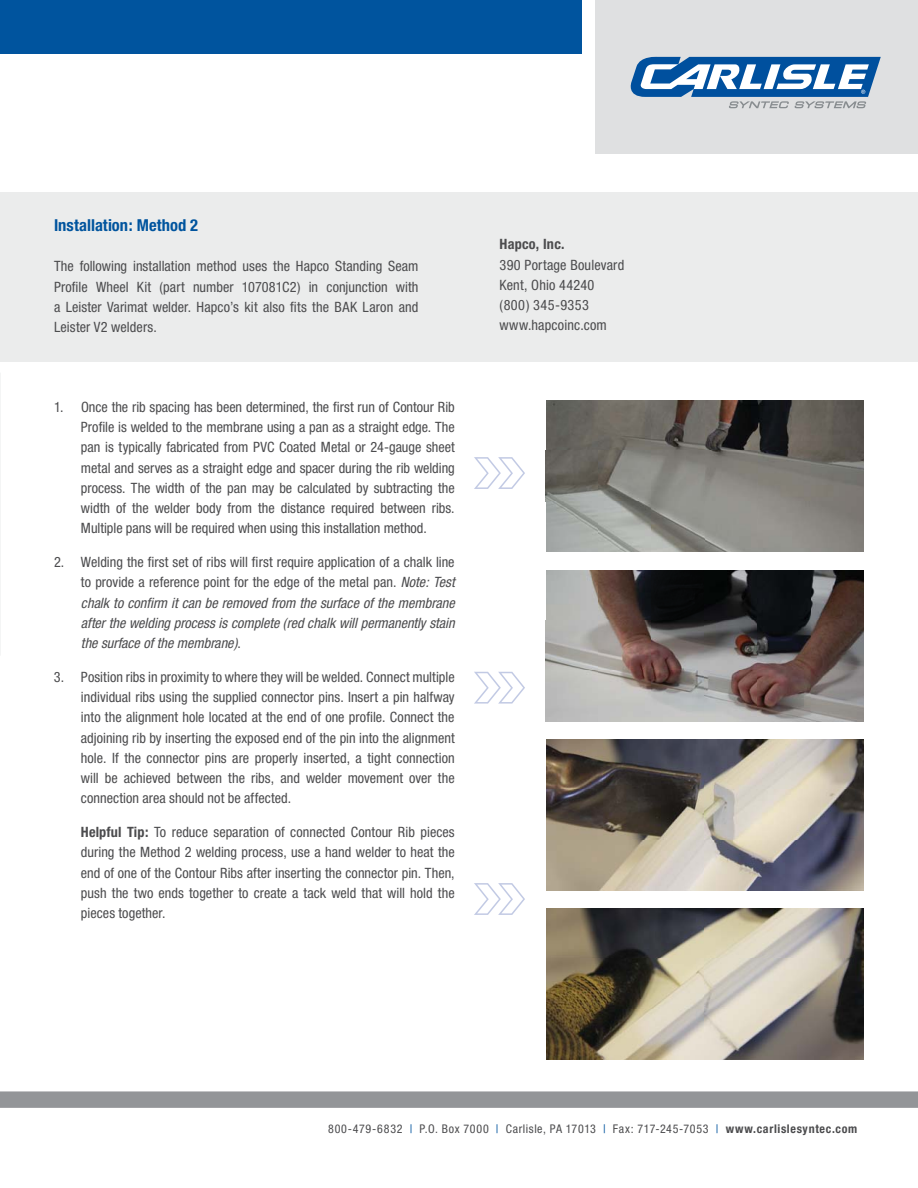
<style>
.page{position:relative;width:918px;height:1188px;background:#fff}
.page>*{position:absolute;margin:0;border:0;box-sizing:border-box;transform-origin:0 0}
.t1{font:700 condensed 16.5px "Helvetica Neue";color:#00549e}
.t2{font:condensed 14.25px/20.2px "Helvetica Neue";letter-spacing:.005em;color:#4c4c4e;text-align:justify}
.t3{font:italic condensed 14.25px/20.2px "Helvetica Neue";color:#4c4c4e;text-align:justify}
.t4{font:700 condensed 14.25px "Helvetica Neue";letter-spacing:.015em;color:#4c4c4e}
.t5{font:condensed 12px "Helvetica Neue";letter-spacing:.05em;color:#4c4c4e}
.s1{font-style:normal}
.s2{font-weight:700}
.s3{color:#00549e}
</style>
<div class="page">
<div style="left:0;top:192px;width:918px;height:170px;background:#ebecec"></div>
<svg style="left:474px;top:457px;width:51px;height:32px"></svg>
<svg style="left:474px;top:672px;width:51px;height:32px"></svg>
<svg style="left:474px;top:883px;width:51px;height:32px"></svg>
<div style="left:0;top:0;width:582px;height:53px;background:#00549e"></div>
<div style="left:595px;top:0;width:323px;height:153px;background:#dfe0e1"></div>
<svg style="left:631px;top:57px;width:250px;height:51px"></svg>
<svg style="left:0;top:1091px;width:918px;height:17px;background:#96989b"></svg>
<img style="left:546px;top:401px;width:318px;height:151px">
<img style="left:546px;top:570px;width:318px;height:151px">
<img style="left:546px;top:739px;width:318px;height:152px">
<img style="left:546px;top:909px;width:318px;height:151px">
<p class="t1" style="left:54px;top:219px;width:146px">Installation: Method 2</p>
<p class="t2" style="left:54px;top:258px;width:366px">The following installation method uses the Hapco Standing Seam Profile Wheel Kit (part number 107081C2) in conjunction with a Leister Varimat welder. Hapco’s kit also fits the BAK Laron and Leister V2 welders.</p>
<p class="t2" style="left:81px;top:398px;width:375px;text-indent:-27px">1. Once the rib spacing has been determined, the first run of Contour Rib Profile is welded to the membrane using a pan as a straight edge. The pan is typically fabricated from PVC Coated Metal or 24-gauge sheet metal and serves as a straight edge and spacer during the rib welding process. The width of the pan may be calculated by subtracting the width of the welder body from the distance required between ribs.<br>Multiple pans will be required when using this installation method.</p>
<p class="t3" style="left:81px;top:553px;width:375px;text-indent:-27px"><span class="s1">2. Welding the first set of ribs will first require application of a chalk line to provide a reference point for the edge of the metal pan.</span> Note: Test chalk to confirm it can be removed from the surface of the membrane after the welding process is complete (red chalk will permanently stain the surface of the membrane)<span class="s1">.</span></p>
<p class="t2" style="left:81px;top:668px;width:375px;text-indent:-27px">3. Position ribs in proximity to where they will be welded. Connect multiple individual ribs using the supplied connector pins. Insert a pin halfway into the alignment hole located at the end of one profile. Connect the adjoining rib by inserting the exposed end of the pin into the alignment hole. If the connector pins are properly inserted, a tight connection will be achieved between the ribs, and welder movement over the connection area should not be affected.</p>
<p class="t2" style="left:81px;top:823px;width:375px"><span class="s2">Helpful Tip:</span> To reduce separation of connected Contour Rib pieces during the Method 2 welding process, use a hand welder to heat the end of one of the Contour Ribs after inserting the connector pin. Then, push the two ends together to create a tack weld that will hold the pieces together.</p>
<p class="t4" style="left:500px;top:239px;width:67px">Hapco, Inc.</p>
<p class="t2" style="left:500px;top:256px;width:126px;text-align:left">390 Portage Boulevard<br>Kent, Ohio 44240 (800) 345-9353 www.hapcoinc.com</p>
<p class="t5" style="left:328px;top:1125px;width:531px">800-479-6832 <span class="s3">|</span> P.O. Box 7000 <span class="s3">|</span> Carlisle, PA 17013 <span class="s3">|</span> Fax: 717-245-7053 <span class="s3">|</span> <span class="s2">www.carlislesyntec.com</span></p>
</div>
